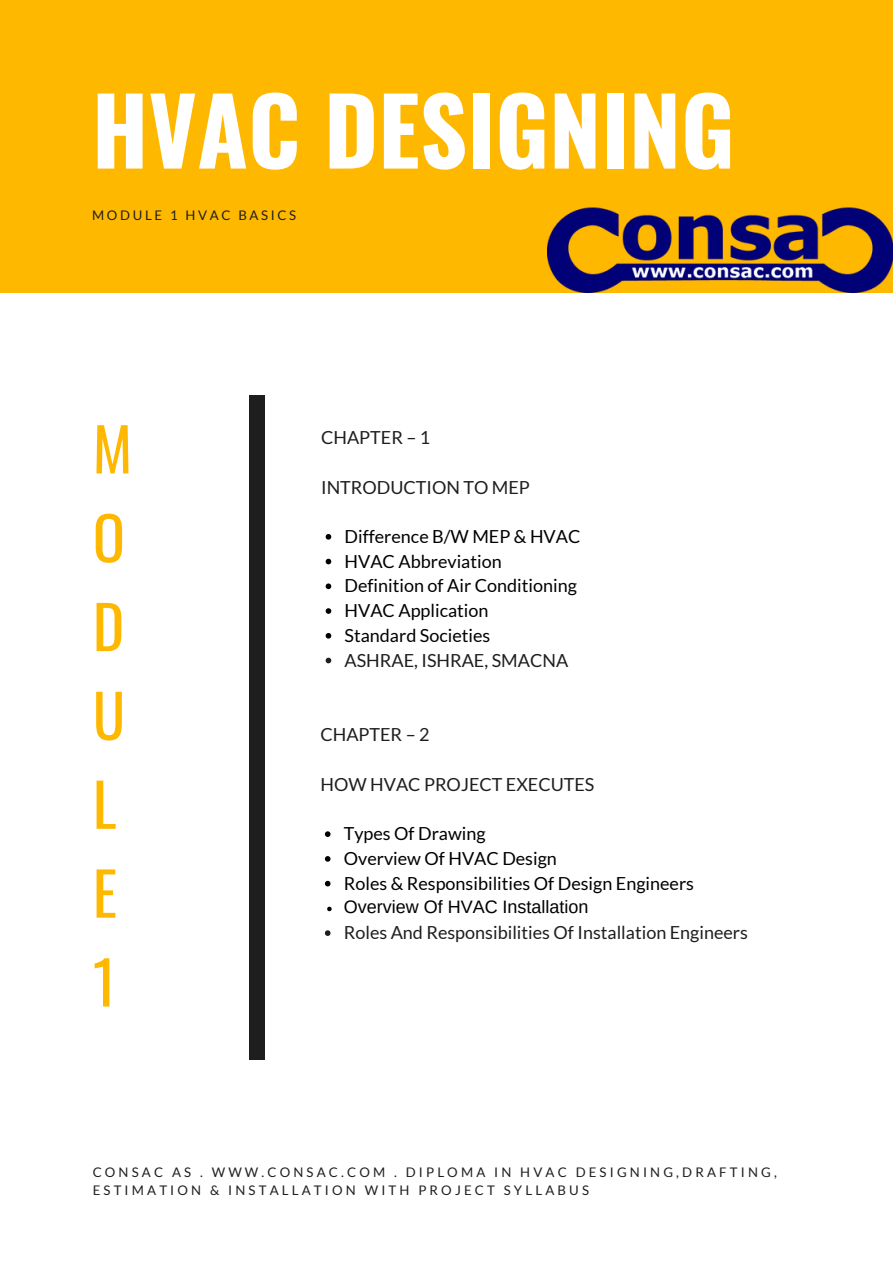
<style>
.page{position:relative;width:893px;height:1264px;background:#fff}
.page>*{position:absolute;margin:0;border:0;box-sizing:border-box;transform-origin:0 0}
.t1{font:700 92.55px "Oswald";color:#fff}
.t2{font:59.55px "Oswald";color:#ffb800}
.t3{font:18px "Lato";color:#000}
.t4{font:18px "Lato";color:#1e1e1e}
.t5{font:18px "Arimo";color:#000}
.t6{font:13.2px/18px "Lato";letter-spacing:.24em;color:#1e1e1e}
.t7{font:13.2px "Lato";letter-spacing:.2em;color:#1e1e1e}
</style>
<div class="page">
<svg style="left:325px;top:534px;width:6px;height:5px"></svg>
<svg style="left:325px;top:558px;width:6px;height:6px"></svg>
<svg style="left:325px;top:583px;width:6px;height:6px"></svg>
<svg style="left:325px;top:608px;width:6px;height:6px"></svg>
<svg style="left:325px;top:633px;width:6px;height:5px"></svg>
<svg style="left:325px;top:657px;width:6px;height:6px"></svg>
<svg style="left:325px;top:831px;width:5px;height:6px"></svg>
<svg style="left:325px;top:856px;width:5px;height:5px"></svg>
<svg style="left:325px;top:880px;width:5px;height:6px"></svg>
<svg style="left:327px;top:906px;width:4px;height:5px"></svg>
<svg style="left:325px;top:930px;width:5px;height:5px"></svg>
<div style="left:0;top:0;width:892px;height:292px;background:#ffb800"></div>
<div style="left:249px;top:395px;width:16px;height:665px;background:#1e1e1e"></div>
<img style="left:548px;top:207px;width:344px;height:85px">
<p class="t1" style="left:92px;top:58px;width:644px">HVAC DESIGNING</p>
<p class="t7" style="left:92px;top:207px;width:205px">MODULE 1 HVAC BASICS</p>
<p class="t2" style="left:93px;top:402px;width:41px">M</p>
<p class="t2" style="left:93px;top:491px;width:34px">O</p>
<p class="t2" style="left:93px;top:580px;width:33px">D</p>
<p class="t2" style="left:93px;top:669px;width:34px">U</p>
<p class="t2" style="left:93px;top:757px;width:25px">L</p>
<p class="t2" style="left:93px;top:846px;width:26px">E</p>
<p class="t2" style="left:93px;top:935px;width:25px">1</p>
<p class="t4" style="left:321px;top:426px;width:111px">CHAPTER – 1</p>
<p class="t4" style="left:321px;top:476px;width:210px">INTRODUCTION TO MEP</p>
<p class="t3" style="left:344px;top:525px;width:237px">Difference B/W MEP &amp; HVAC</p>
<p class="t3" style="left:344px;top:550px;width:159px">HVAC Abbreviation</p>
<p class="t3" style="left:344px;top:574px;width:234px">Definition of Air Conditioning</p>
<p class="t3" style="left:344px;top:599px;width:145px">HVAC Application</p>
<p class="t3" style="left:344px;top:624px;width:147px">Standard Societies</p>
<p class="t4" style="left:344px;top:649px;width:225px">ASHRAE, ISHRAE, SMACNA</p>
<p class="t4" style="left:320px;top:723px;width:111px">CHAPTER – 2</p>
<p class="t4" style="left:320px;top:773px;width:275px">HOW HVAC PROJECT EXECUTES</p>
<p class="t3" style="left:344px;top:822px;width:143px">Types Of Drawing</p>
<p class="t3" style="left:344px;top:847px;width:215px">Overview Of HVAC Design</p>
<p class="t3" style="left:344px;top:872px;width:352px">Roles &amp; Responsibilities Of Design Engineers</p>
<p class="t5" style="left:344px;top:897px;width:246px">Overview Of HVAC Installation</p>
<p class="t4" style="left:344px;top:921px;width:405px">Roles And Responsibilities Of Installation Engineers</p>
<p class="t6" style="left:93px;top:1162px;width:685px">CONSAC AS . WWW.CONSAC.COM . DIPLOMA IN HVAC DESIGNING,DRAFTING,<br>ESTIMATION &amp; INSTALLATION WITH PROJECT SYLLABUS</p>
</div>
